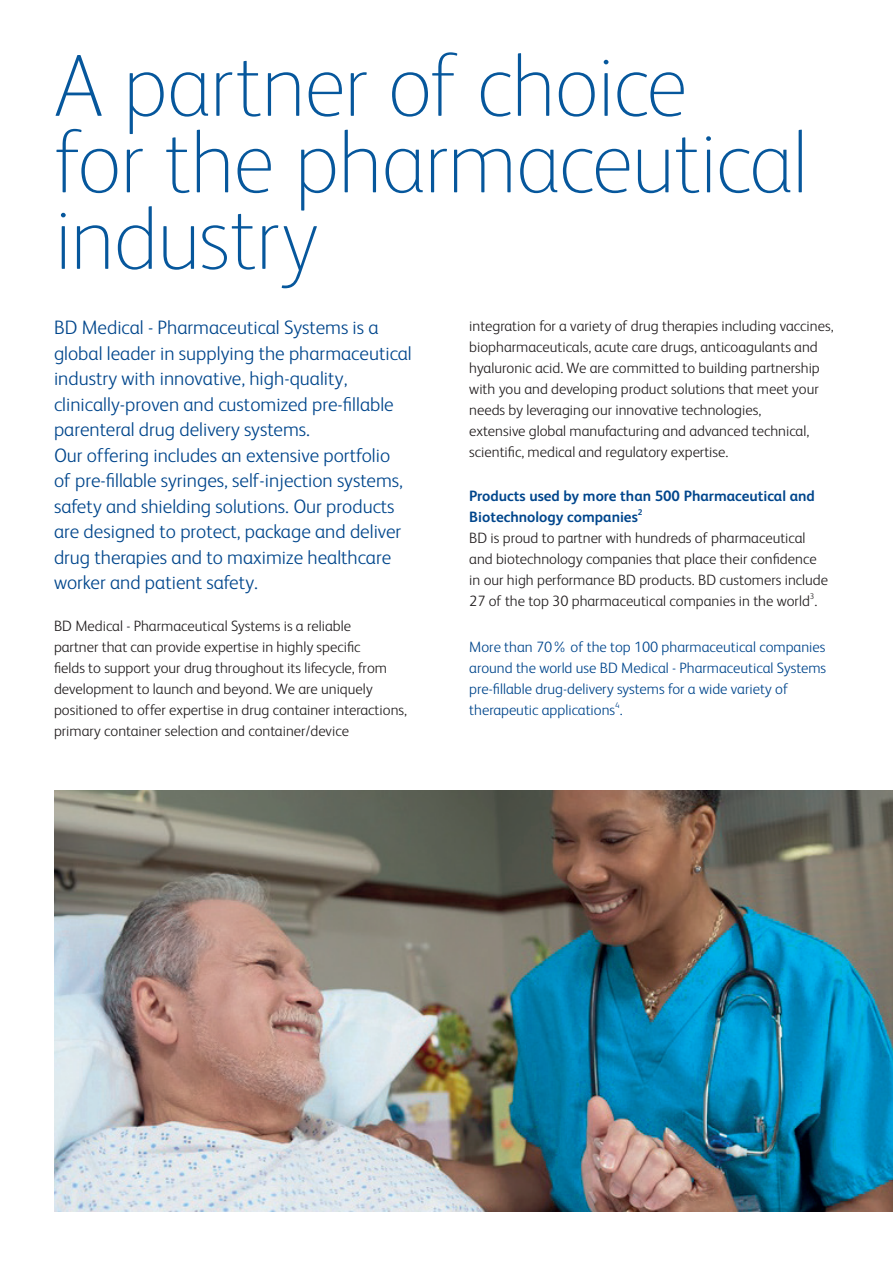
<style>
.page{position:relative;width:893px;height:1263px;background:#fff}
.page>*{position:absolute;margin:0;border:0;box-sizing:border-box;transform-origin:0 0}
.Headline_FS_Albert_T{font:100 88.5px/76.5px "FS Albert";letter-spacing:-.02em;color:#06579c}
.t1{font:300 19.5px/25.5px "FS Albert";color:#01468c}
.t2{font:300 15px/21px "FS Albert";color:#231f20}
.t3{font:300 15px "FS Albert";color:#01468c}
.t4{font:700 15px/21px "FS Albert";color:#01468c}
.t5{font:700 8.25px "FS Albert";color:#01468c}
.t6{font:300 8.25px "FS Albert";color:#231f20}
.t7{font:300 8.25px "FS Albert";color:#01468c}
</style>
<div class="page">
<img style="left:54px;top:791px;width:839px;height:421px">
<p class="Headline_FS_Albert_T" style="left:54px;top:47px;width:756px">A partner of choice<br>for the pharmaceutical industry</p>
<p class="t1" style="left:54px;top:315px;width:359px">BD Medical - Pharmaceutical Systems is a global leader in supplying the pharmaceutical industry with innovative, high-quality, clinically-proven and customized pre-fillable</p>
<p class="t1" style="left:54px;top:417px;width:258px">parenteral drug delivery systems.</p>
<p class="t1" style="left:54px;top:442px;width:338px">Our offering includes an extensive portfolio</p>
<p class="t1" style="left:54px;top:468px;width:350px">of pre-fillable syringes, self-injection systems,</p>
<p class="t1" style="left:54px;top:493px;width:342px">safety and shielding solutions. Our products</p>
<p class="t1" style="left:54px;top:519px;width:349px">are designed to protect, package and deliver</p>
<p class="t1" style="left:54px;top:544px;width:339px">drug therapies and to maximize healthcare</p>
<p class="t1" style="left:54px;top:570px;width:206px">worker and patient safety.</p>
<p class="t2" style="left:54px;top:615px;width:355px">BD Medical - Pharmaceutical Systems is a reliable<br>partner that can provide expertise in highly specific<br>fields to support your drug throughout its lifecycle, from development to launch and beyond. We are uniquely positioned to offer expertise in drug container interactions, primary container selection and container/device</p>
<p class="t2" style="left:469px;top:315px;width:366px">integration for a variety of drug therapies including vaccines,</p>
<p class="t2" style="left:469px;top:336px;width:352px">biopharmaceuticals, acute care drugs, anticoagulants and hyaluronic acid. We are committed to building partnership with you and developing product solutions that meet your needs by leveraging our innovative technologies, extensive global manufacturing and advanced technical, scientific, medical and regulatory expertise.</p>
<p class="t4" style="left:469px;top:485px;width:347px">Products used by more than 500 Pharmaceutical and<br>Biotechnology companies</p>
<p class="t5" style="left:638px;top:507px;width:6px">2</p>
<p class="t2" style="left:469px;top:527px;width:360px">BD is proud to partner with hundreds of pharmaceutical and biotechnology companies that place their confidence in our high performance BD products. BD customers include 27 of the top 30 pharmaceutical companies in the world .</p>
<p class="t6" style="left:810px;top:591px;width:6px">3</p>
<p class="t3" style="left:469px;top:638px;width:358px">More than 70% of the top 100 pharmaceutical companies</p>
<p class="t3" style="left:469px;top:659px;width:358px">around the world use BD Medical - Pharmaceutical Systems</p>
<p class="t3" style="left:469px;top:680px;width:320px">pre-fillable drug-delivery systems for a wide variety of</p>
<p class="t3" style="left:469px;top:701px;width:155px">therapeutic applications .</p>
<p class="t7" style="left:615px;top:700px;width:6px">4</p>
</div>
